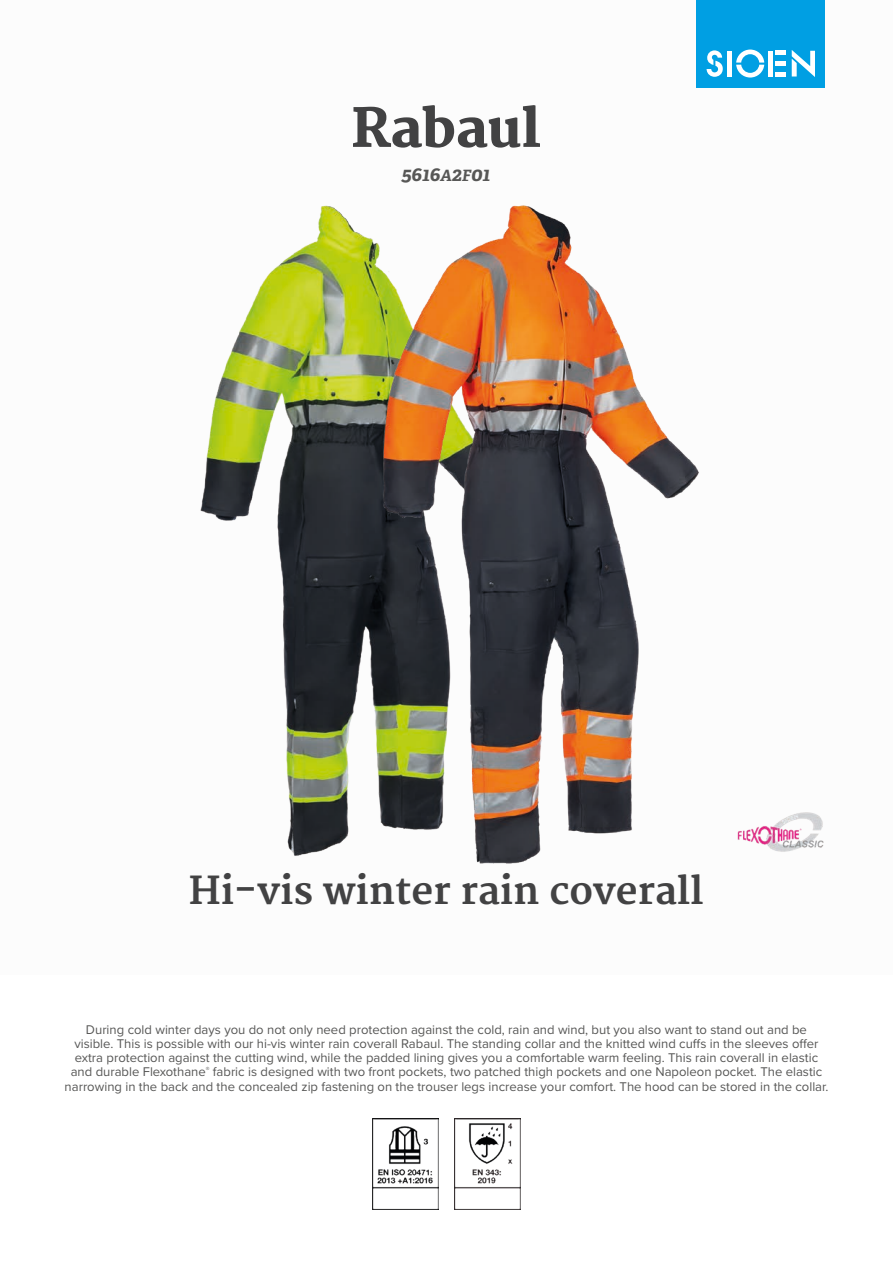
<style>
.page{position:relative;width:893px;height:1263px;background:#fff}
.page>*{position:absolute;margin:0;border:0;box-sizing:border-box;transform-origin:0 0}
.t1{font:800 52.5px "Merriweather";color:#424243}
.t2{font:700 37.5px "Merriweather";color:#424243}
.t3{font:italic 700 19.5px "Adelle PE";letter-spacing:-.01em;color:#575756}
.t4{font:13.05px/14.1px "Proxima Nova";color:#575756;text-align:center}
.s1{font-size:15.6px}
</style>
<div class="page">
<div style="left:697px;top:0;width:128px;height:88px;background:#009fe3"></div>
<svg style="left:707px;top:50px;width:16px;height:27px"></svg>
<svg style="left:736px;top:50px;width:28px;height:28px"></svg>
<div style="left:727px;top:51px;width:5px;height:26px;background:#fff"></div>
<div style="left:768px;top:51px;width:5px;height:26px;background:#fff"></div>
<div style="left:775px;top:72px;width:11px;height:5px;background:#fff"></div>
<div style="left:775px;top:61px;width:11px;height:5px;background:#fff"></div>
<hr style="left:775px;top:51px;width:11px;height:4px;background:#fff">
<svg style="left:792px;top:50px;width:23px;height:27px"></svg>
<img style="left:783px;top:812px;width:41px;height:40px">
<img style="left:372px;top:1118px;width:67px;height:92px">
<img style="left:454px;top:1118px;width:67px;height:92px">
<img style="left:200px;top:250px;width:98px;height:606px">
<img style="left:298px;top:205px;width:485px;height:659px">
<h1 class="t1" style="left:351px;top:98px;width:191px">Rabaul</h1>
<h3 class="t3" style="left:401px;top:160px;width:90px">5616<span class="s1">A</span>2<span class="s1">F</span>01</h3>
<h2 class="t2" style="left:189px;top:869px;width:516px">Hi-vis winter rain coverall</h2>
<p class="t4" style="left:65px;top:1022px;width:765px">During cold winter days you do not only need protection against the cold, rain and wind, but you also want to stand out and be<br>visible. This is possible with our hi-vis winter rain coverall Rabaul. The standing collar and the knitted wind cuffs in the sleeves offer extra protection against the cutting wind, while the padded lining gives you a comfortable warm feeling. This rain coverall in elastic and durable Flexothane<sup>®</sup> fabric is designed with two front pockets, two patched thigh pockets and one Napoleon pocket. The elastic narrowing in the back and the concealed zip fastening on the trouser legs increase your comfort. The hood can be stored in the collar.</p>
</div>
